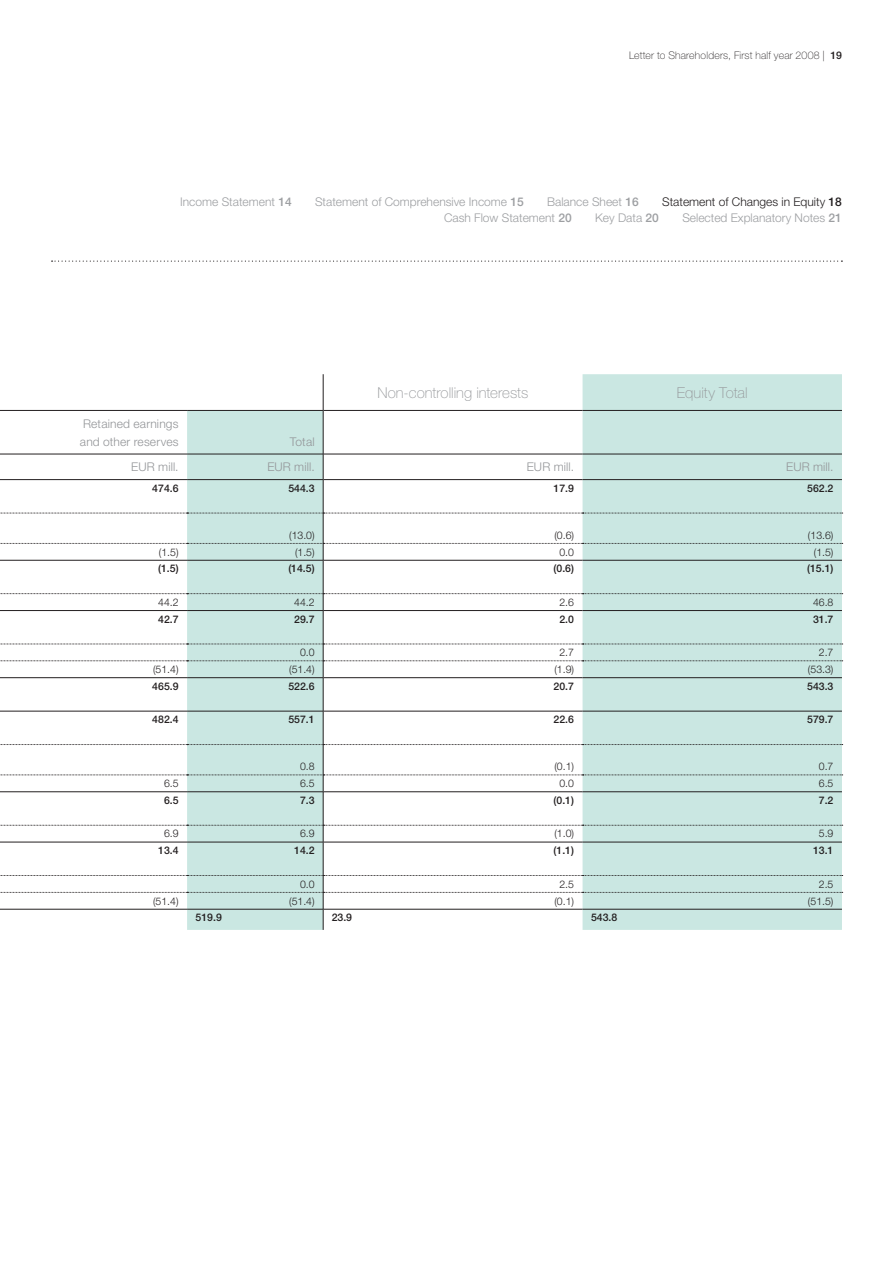
<style>
.page{position:relative;width:893px;height:1263px;background:#fff}
.page>*{position:absolute;margin:0;border:0;box-sizing:border-box;transform-origin:0 0}
.t1{font:100 15px "Helvetica Neue LT Std";letter-spacing:.005em;color:#939598}
.t2{font:300 12px "Helvetica Neue LT Std";color:#9d9fa2}
.t3{font:300 12px/18px "Helvetica Neue LT Std";letter-spacing:.015em;color:#939598}
.t4{font:300 12px "Helvetica Neue LT Std";color:#231f20}
.t5{font:300 10.5px "Helvetica Neue LT Std";color:#231f20}
.t6{font:500 10.5px "Helvetica Neue LT Std";color:#231f20}
.t7{font:100 10.5px "Helvetica Neue LT Std";letter-spacing:.02em;color:#231f20}
.s1{font-weight:500}
</style>
<div class="page">
<svg style="left:52px;top:261px;width:790px;height:1px"></svg>
<svg style="left:187px;top:374px;width:655px;height:501px;fill:#cae7e2"></svg>
<hr style="left:0;top:454px;width:187px;height:1px;background:#231f20">
<hr style="left:187px;top:454px;width:136px;height:1px;background:#231f20">
<hr style="left:323px;top:454px;width:260px;height:1px;background:#231f20">
<hr style="left:583px;top:454px;width:259px;height:1px;background:#231f20">
<svg style="left:0;top:513px;width:843px;height:1px"></svg>
<svg style="left:0;top:744px;width:843px;height:1px"></svg>
<hr style="left:0;top:410px;width:187px;height:1px;background:#231f20">
<hr style="left:187px;top:410px;width:136px;height:1px;background:#231f20">
<hr style="left:323px;top:410px;width:260px;height:1px;background:#231f20">
<hr style="left:583px;top:410px;width:259px;height:1px;background:#231f20">
<hr style="left:0;top:479px;width:187px;height:1px;background:#231f20">
<hr style="left:187px;top:479px;width:136px;height:1px;background:#231f20">
<hr style="left:323px;top:479px;width:260px;height:1px;background:#231f20">
<hr style="left:583px;top:479px;width:259px;height:1px;background:#231f20">
<hr style="left:0;top:711px;width:187px;height:1px;background:#231f20">
<hr style="left:187px;top:711px;width:136px;height:1px;background:#231f20">
<hr style="left:323px;top:711px;width:260px;height:1px;background:#231f20">
<hr style="left:583px;top:711px;width:259px;height:1px;background:#231f20">
<hr style="left:323px;top:374px;width:1px;height:36px;background:#231f20">
<hr style="left:323px;top:410px;width:1px;height:44px;background:#231f20">
<svg style="left:323px;top:454px;width:1px;height:26px"></svg>
<hr style="left:323px;top:480px;width:1px;height:33px;background:#231f20">
<hr style="left:323px;top:513px;width:1px;height:30px;background:#231f20">
<hr style="left:323px;top:560px;width:1px;height:34px;background:#231f20">
<svg style="left:0;top:593px;width:843px;height:17px"></svg>
<hr style="left:323px;top:611px;width:1px;height:33px;background:#231f20">
<svg style="left:0;top:644px;width:843px;height:34px"></svg>
<hr style="left:323px;top:678px;width:1px;height:33px;background:#231f20">
<hr style="left:323px;top:711px;width:1px;height:33px;background:#231f20">
<hr style="left:323px;top:744px;width:1px;height:31px;background:#231f20">
<hr style="left:323px;top:792px;width:1px;height:33px;background:#231f20">
<svg style="left:0;top:825px;width:843px;height:17px"></svg>
<hr style="left:323px;top:842px;width:1px;height:33px;background:#231f20">
<svg style="left:0;top:875px;width:843px;height:55px"></svg>
<svg style="left:0;top:543px;width:843px;height:17px"></svg>
<svg style="left:0;top:775px;width:843px;height:16px"></svg>
<hr style="left:0;top:560px;width:187px;height:1px;background:#231f20">
<hr style="left:187px;top:560px;width:136px;height:1px;background:#231f20">
<hr style="left:323px;top:560px;width:260px;height:1px;background:#231f20">
<hr style="left:583px;top:560px;width:259px;height:1px;background:#231f20">
<hr style="left:0;top:610px;width:187px;height:1px;background:#231f20">
<hr style="left:187px;top:610px;width:136px;height:1px;background:#231f20">
<hr style="left:323px;top:610px;width:260px;height:1px;background:#231f20">
<hr style="left:583px;top:610px;width:259px;height:1px;background:#231f20">
<hr style="left:0;top:791px;width:187px;height:1px;background:#231f20">
<hr style="left:187px;top:791px;width:136px;height:1px;background:#231f20">
<hr style="left:323px;top:791px;width:260px;height:1px;background:#231f20">
<hr style="left:583px;top:791px;width:259px;height:1px;background:#231f20">
<hr style="left:0;top:842px;width:187px;height:1px;background:#231f20">
<hr style="left:187px;top:842px;width:136px;height:1px;background:#231f20">
<hr style="left:323px;top:842px;width:260px;height:1px;background:#231f20">
<hr style="left:583px;top:842px;width:259px;height:1px;background:#231f20">
<hr style="left:0;top:909px;width:187px;height:1px;background:#231f20">
<hr style="left:187px;top:909px;width:136px;height:1px;background:#231f20">
<hr style="left:323px;top:909px;width:260px;height:1px;background:#231f20">
<hr style="left:583px;top:909px;width:259px;height:1px;background:#231f20">
<p class="t7" style="left:629px;top:49px;width:214px">Letter to Shareholders, First half year 2008 | <span class="s1">19</span></p>
<p class="t2" style="left:180px;top:194px;width:113px">Income Statement <span class="s1">14</span></p>
<p class="t2" style="left:315px;top:194px;width:210px">Statement of Comprehensive Income <span class="s1">15</span></p>
<p class="t2" style="left:547px;top:194px;width:93px">Balance Sheet <span class="s1">16</span></p>
<p class="t4" style="left:662px;top:194px;width:181px">Statement of Changes in Equity <span class="s1">18</span></p>
<p class="t2" style="left:444px;top:211px;width:129px">Cash Flow Statement <span class="s1">20</span></p>
<p class="t2" style="left:595px;top:211px;width:65px">Key Data <span class="s1">20</span></p>
<p class="t2" style="left:682px;top:211px;width:161px">Selected Explanatory Notes <span class="s1">21</span></p>
<p class="t3" style="left:80px;top:414px;width:100px">Retained earnings and other reserves</p>
<p class="t3" style="left:290px;top:432px;width:26px">Total</p>
<h1 class="t1" style="left:377px;top:384px;width:152px">Non-controlling interests</h1>
<h1 class="t1" style="left:677px;top:384px;width:73px">Equity Total</h1>
<p class="t3" style="left:131px;top:458px;width:49px">EUR mill.</p>
<p class="t3" style="left:267px;top:458px;width:49px">EUR mill.</p>
<p class="t3" style="left:527px;top:458px;width:49px">EUR mill.</p>
<p class="t3" style="left:786px;top:458px;width:49px">EUR mill.</p>
<p class="t6" style="left:152px;top:482px;width:28px">474.6</p>
<p class="t6" style="left:288px;top:482px;width:28px">544.3</p>
<p class="t6" style="left:554px;top:482px;width:22px">17.9</p>
<p class="t6" style="left:807px;top:482px;width:28px">562.2</p>
<p class="t5" style="left:289px;top:529px;width:27px">(13.0)</p>
<p class="t5" style="left:554px;top:529px;width:21px">(0.6)</p>
<p class="t5" style="left:808px;top:529px;width:27px">(13.6)</p>
<p class="t5" style="left:159px;top:545px;width:21px">(1.5)</p>
<p class="t5" style="left:295px;top:545px;width:21px">(1.5)</p>
<p class="t5" style="left:559px;top:545px;width:16px">0.0</p>
<p class="t5" style="left:814px;top:545px;width:21px">(1.5)</p>
<p class="t6" style="left:158px;top:562px;width:22px">(1.5)</p>
<p class="t6" style="left:288px;top:562px;width:28px">(14.5)</p>
<p class="t6" style="left:554px;top:562px;width:22px">(0.6)</p>
<p class="t6" style="left:807px;top:562px;width:28px">(15.1)</p>
<p class="t5" style="left:158px;top:596px;width:22px">44.2</p>
<p class="t5" style="left:294px;top:596px;width:22px">44.2</p>
<p class="t5" style="left:559px;top:596px;width:16px">2.6</p>
<p class="t5" style="left:813px;top:596px;width:22px">46.8</p>
<p class="t6" style="left:158px;top:613px;width:22px">42.7</p>
<p class="t6" style="left:294px;top:613px;width:22px">29.7</p>
<p class="t6" style="left:559px;top:613px;width:16px">2.0</p>
<p class="t6" style="left:813px;top:613px;width:22px">31.7</p>
<p class="t5" style="left:300px;top:646px;width:16px">0.0</p>
<p class="t5" style="left:559px;top:646px;width:16px">2.7</p>
<p class="t5" style="left:819px;top:646px;width:16px">2.7</p>
<p class="t5" style="left:153px;top:663px;width:27px">(51.4)</p>
<p class="t5" style="left:289px;top:663px;width:27px">(51.4)</p>
<p class="t5" style="left:554px;top:663px;width:21px">(1.9)</p>
<p class="t5" style="left:808px;top:663px;width:27px">(53.3)</p>
<p class="t6" style="left:152px;top:680px;width:28px">465.9</p>
<p class="t6" style="left:288px;top:680px;width:28px">522.6</p>
<p class="t6" style="left:554px;top:680px;width:22px">20.7</p>
<p class="t6" style="left:807px;top:680px;width:28px">543.3</p>
<p class="t6" style="left:152px;top:713px;width:28px">482.4</p>
<p class="t6" style="left:288px;top:713px;width:28px">557.1</p>
<p class="t6" style="left:554px;top:713px;width:22px">22.6</p>
<p class="t6" style="left:807px;top:713px;width:28px">579.7</p>
<p class="t5" style="left:300px;top:760px;width:16px">0.8</p>
<p class="t5" style="left:554px;top:760px;width:21px">(0.1)</p>
<p class="t5" style="left:819px;top:760px;width:16px">0.7</p>
<p class="t5" style="left:164px;top:777px;width:16px">6.5</p>
<p class="t5" style="left:300px;top:777px;width:16px">6.5</p>
<p class="t5" style="left:559px;top:777px;width:16px">0.0</p>
<p class="t5" style="left:819px;top:777px;width:16px">6.5</p>
<p class="t6" style="left:164px;top:794px;width:16px">6.5</p>
<p class="t6" style="left:300px;top:794px;width:16px">7.3</p>
<p class="t6" style="left:554px;top:794px;width:22px">(0.1)</p>
<p class="t6" style="left:819px;top:794px;width:16px">7.2</p>
<p class="t5" style="left:164px;top:827px;width:16px">6.9</p>
<p class="t5" style="left:300px;top:827px;width:16px">6.9</p>
<p class="t5" style="left:554px;top:827px;width:21px">(1.0)</p>
<p class="t5" style="left:819px;top:827px;width:16px">5.9</p>
<p class="t6" style="left:158px;top:844px;width:22px">13.4</p>
<p class="t6" style="left:294px;top:844px;width:22px">14.2</p>
<p class="t6" style="left:554px;top:844px;width:22px">(1.1)</p>
<p class="t6" style="left:813px;top:844px;width:22px">13.1</p>
<p class="t5" style="left:300px;top:877px;width:16px">0.0</p>
<p class="t5" style="left:559px;top:877px;width:16px">2.5</p>
<p class="t5" style="left:819px;top:877px;width:16px">2.5</p>
<p class="t5" style="left:153px;top:894px;width:27px">(51.4)</p>
<p class="t5" style="left:289px;top:894px;width:27px">(51.4)</p>
<p class="t5" style="left:554px;top:894px;width:21px">(0.1)</p>
<p class="t5" style="left:808px;top:894px;width:27px">(51.5)</p>
<p class="t6" style="left:196px;top:911px;width:28px">519.9</p>
<p class="t6" style="left:332px;top:911px;width:22px">23.9</p>
<p class="t6" style="left:591px;top:911px;width:28px">543.8</p>
</div>
